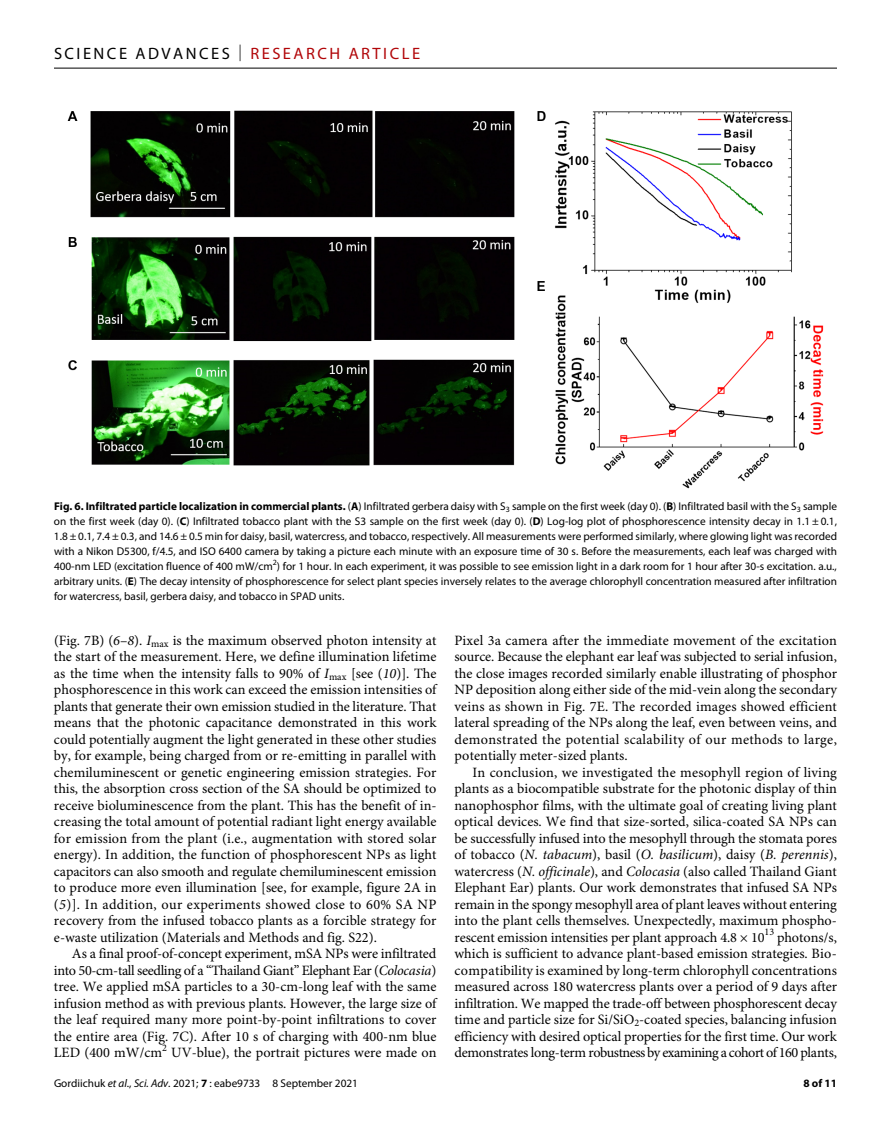
<style>
.page{position:relative;width:891px;height:1134px;background:#fff}
.page>*{position:absolute;margin:0;border:0;box-sizing:border-box;transform-origin:0 0}
.t1{font:16.5px "Myriad Pro";letter-spacing:.15em;color:#000}
.t2{font:14.25px/16.5px "Minion Pro";color:#000;text-align:justify}
.t3{font:11.25px/15px "Myriad Pro";color:#000;text-align:justify}
.t4{font:700 11.25px "Myriad Pro";color:#000}
.s1{font-weight:300}
.s2{color:#b10508}
.s3{font-weight:700}
.s4{font-style:italic}
</style>
<div class="page">
<hr style="left:54px;top:68px;width:783px;height:1px;background:#000">
<img style="left:68px;top:110px;width:756px;height:378px">
<p class="t1" style="left:54px;top:40px;width:368px">SCIENCE ADVANCES <span class="s1">|</span> <span class="s2">RESEARCH ARTICLE</span></p>
<p class="t3" style="left:54px;top:499px;width:785px"><span class="s3">Fig. 6. Infiltrated particle localization in commercial plants.</span> (<span class="s3">A</span>) Infiltrated gerbera daisy with S<sub>3</sub> sample on the first week (day 0). (<span class="s3">B</span>) Infiltrated basil with the S<sub>3</sub> sample on the first week (day 0). (<span class="s3">C</span>) Infiltrated tobacco plant with the S3 sample on the first week (day 0). (<span class="s3">D</span>) Log-log plot of phosphorescence intensity decay in 1.1 ± 0.1, 1.8 ± 0.1, 7.4 ± 0.3, and 14.6 ± 0.5 min for daisy, basil, watercress, and tobacco, respectively. All measurements were performed similarly, where glowing light was recorded with a Nikon D5300, f/4.5, and ISO 6400 camera by taking a picture each minute with an exposure time of 30 s. Before the measurements, each leaf was charged with 400-nm LED (excitation fluence of 400 mW/cm<sup>2</sup>) for 1 hour. In each experiment, it was possible to see emission light in a dark room for 1 hour after 30-s excitation. a.u., arbitrary units. (<span class="s3">E</span>) The decay intensity of phosphorescence for select plant species inversely relates to the average chlorophyll concentration measured after infiltration for watercress, basil, gerbera daisy, and tobacco in SPAD units.</p>
<p class="t2" style="left:54px;top:633px;width:384px">(Fig. 7B) (<span class="s4">6</span>–<span class="s4">8</span>). <span class="s4">I</span><sub>max</sub> is the maximum observed photon intensity at the start of the measurement. Here, we define illumination lifetime as the time when the intensity falls to 90% of <span class="s4">I</span><sub>max</sub> [see (<span class="s4">10</span>)]. The phosphorescence in this work can exceed the emission intensities of plants that generate their own emission studied in the literature. That means that the photonic capacitance demonstrated in this work could potentially augment the light generated in these other studies by, for example, being charged from or re-emitting in parallel with chemiluminescent or genetic engineering emission strategies. For this, the absorption cross section of the SA should be optimized to receive bioluminescence from the plant. This has the benefit of in&shy;creasing the total amount of potential radiant light energy available for emission from the plant (i.e., augmentation with stored solar energy). In addition, the function of phosphorescent NPs as light capacitors can also smooth and regulate chemiluminescent emission to produce more even illumination [see, for example, figure 2A in (<span class="s4">5</span>)]. In addition, our experiments showed close to 60% SA NP recovery from the infused tobacco plants as a forcible strategy for e-waste utilization (Materials and Methods and fig. S22).</p>
<p class="t2" style="left:54px;top:947px;width:384px;text-indent:18px">As a final proof-of-concept experiment, mSA NPs were infiltrated into 50-cm-tall seedling of a “Thailand Giant” Elephant Ear (<span class="s4">Colocasia</span>) tree. We applied mSA particles to a 30-cm-long leaf with the same infusion method as with previous plants. However, the large size of the leaf required many more point-by-point infiltrations to cover the entire area (Fig. 7C). After 10 s of charging with 400-nm blue LED (400 mW/cm<sup>2</sup> UV-blue), the portrait pictures were made on</p>
<p class="t3" style="left:54px;top:1076px;width:306px">Gordiichuk <span class="s4">et al</span>., <span class="s4">Sci. Adv.</span> 2021; <span class="s3">7</span> : eabe9733 8 September 2021</p>
<p class="t2" style="left:454px;top:633px;width:384px">Pixel 3a camera after the immediate movement of the excitation source. Because the elephant ear leaf was subjected to serial infusion, the close images recorded similarly enable illustrating of phosphor NP deposition along either side of the mid-vein along the secondary veins as shown in Fig. 7E. The recorded images showed efficient lateral spreading of the NPs along the leaf, even between veins, and demonstrated the potential scalability of our methods to large, potentially meter-sized plants.</p>
<p class="t2" style="left:454px;top:765px;width:384px;text-indent:18px">In conclusion, we investigated the mesophyll region of living plants as a biocompatible substrate for the photonic display of thin nanophosphor films, with the ultimate goal of creating living plant optical devices. We find that size-sorted, silica-coated SA NPs can be successfully infused into the mesophyll through the stomata pores of tobacco (<span class="s4">N. tabacum</span>), basil (<span class="s4">O. basilicum</span>), daisy (<span class="s4">B. perennis</span>), watercress (<span class="s4">N. officinale</span>), and <span class="s4">Colocasia</span> (also called Thailand Giant Elephant Ear) plants. Our work demonstrates that infused SA NPs remain in the spongy mesophyll area of plant leaves without entering into the plant cells themselves. Unexpectedly, maximum phospho&shy;rescent emission intensities per plant approach 4.8 × 10<sup>13</sup> photons/s, which is sufficient to advance plant-based emission strategies. Bio&shy;compatibility is examined by long-term chlorophyll concentrations measured across 180 watercress plants over a period of 9 days after infiltration. We mapped the trade-off between phosphorescent decay time and particle size for Si/SiO<sub>2</sub>-coated species, balancing infusion efficiency with desired optical properties for the first time. Our work demonstrates long-term robustness by examining a cohort of 160 plants,</p>
<p class="t4" style="left:803px;top:1074px;width:35px">8 of 11</p>
</div>
